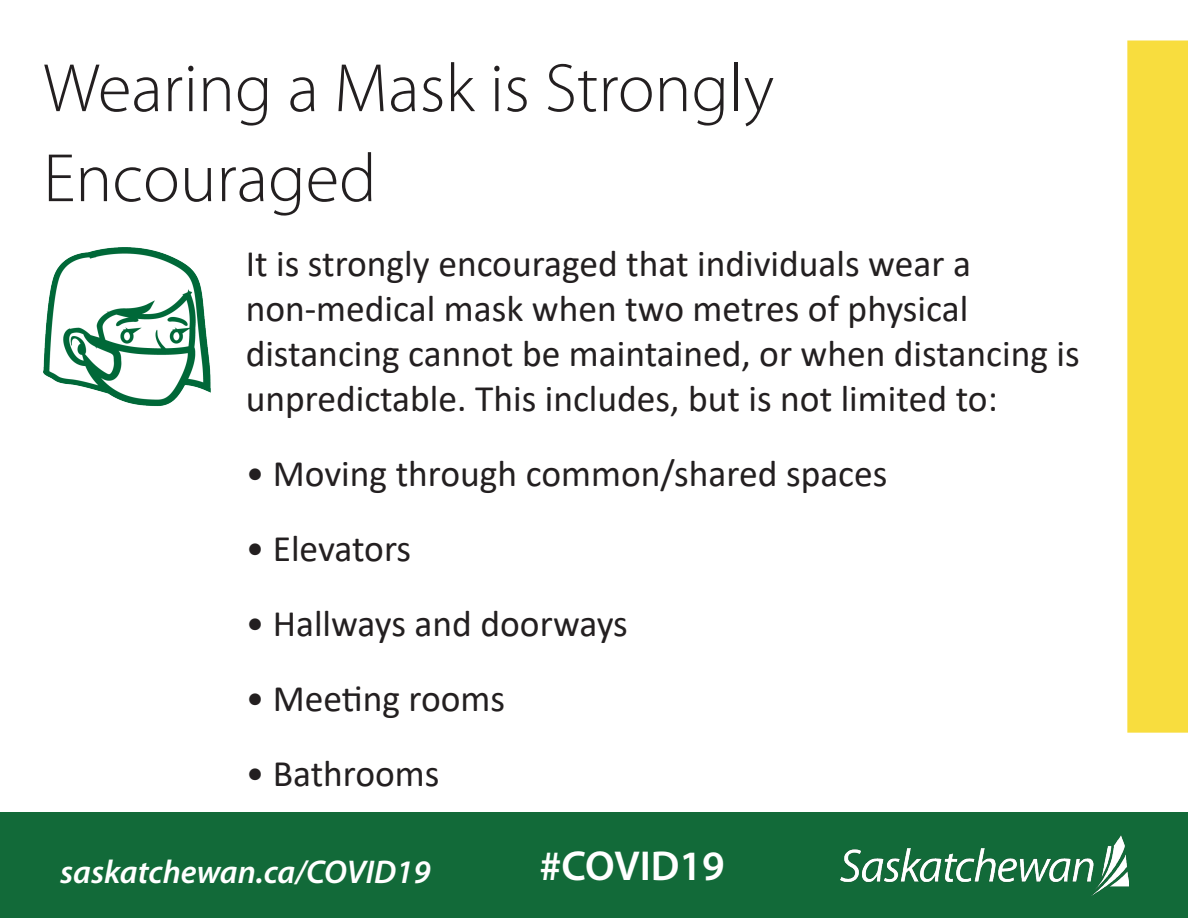
<style>
.page{position:relative;width:1188px;height:918px;background:#fff}
.page>*{position:absolute;margin:0;border:0;box-sizing:border-box;transform-origin:0 0}
.t1{font:300 69px/90px "Myriad Pro";color:#231f20}
.t2{font:600 42px "Myriad Pro";color:#fff}
.t3{font:37.5px/45px "Calibri";color:#231f20}
.t4{font:italic 600 33px "Myriad Pro";color:#fff}
</style>
<div class="page">
<div style="left:0;top:813px;width:1188px;height:105px;background:#126a39"></div>
<img style="left:840px;top:835px;width:288px;height:60px">
<div style="left:1127px;top:40px;width:61px;height:693px;background:#f8dd3e"></div>
<img style="left:43px;top:248px;width:168px;height:158px">
<p class="t1" style="left:43px;top:43px;width:732px">Wearing a Mask is Strongly<br>Encouraged</p>
<p class="t3" style="left:246px;top:240px;width:836px">It is strongly encouraged that individuals wear a non-medical mask when two metres of physical distancing cannot be maintained, or when distancing is unpredictable. This includes, but is not limited to:</p>
<p class="t3" style="left:246px;top:450px;width:643px">• Moving through common/shared spaces</p>
<p class="t3" style="left:246px;top:525px;width:167px">• Elevators</p>
<p class="t3" style="left:246px;top:600px;width:384px">• Hallways and doorways</p>
<p class="t3" style="left:246px;top:675px;width:261px">• Meeting rooms</p>
<p class="t3" style="left:246px;top:750px;width:195px">• Bathrooms</p>
<p class="t4" style="left:60px;top:851px;width:372px">saskatchewan.ca/COVID19</p>
<p class="t2" style="left:540px;top:839px;width:187px">#COVID19</p>
</div>
